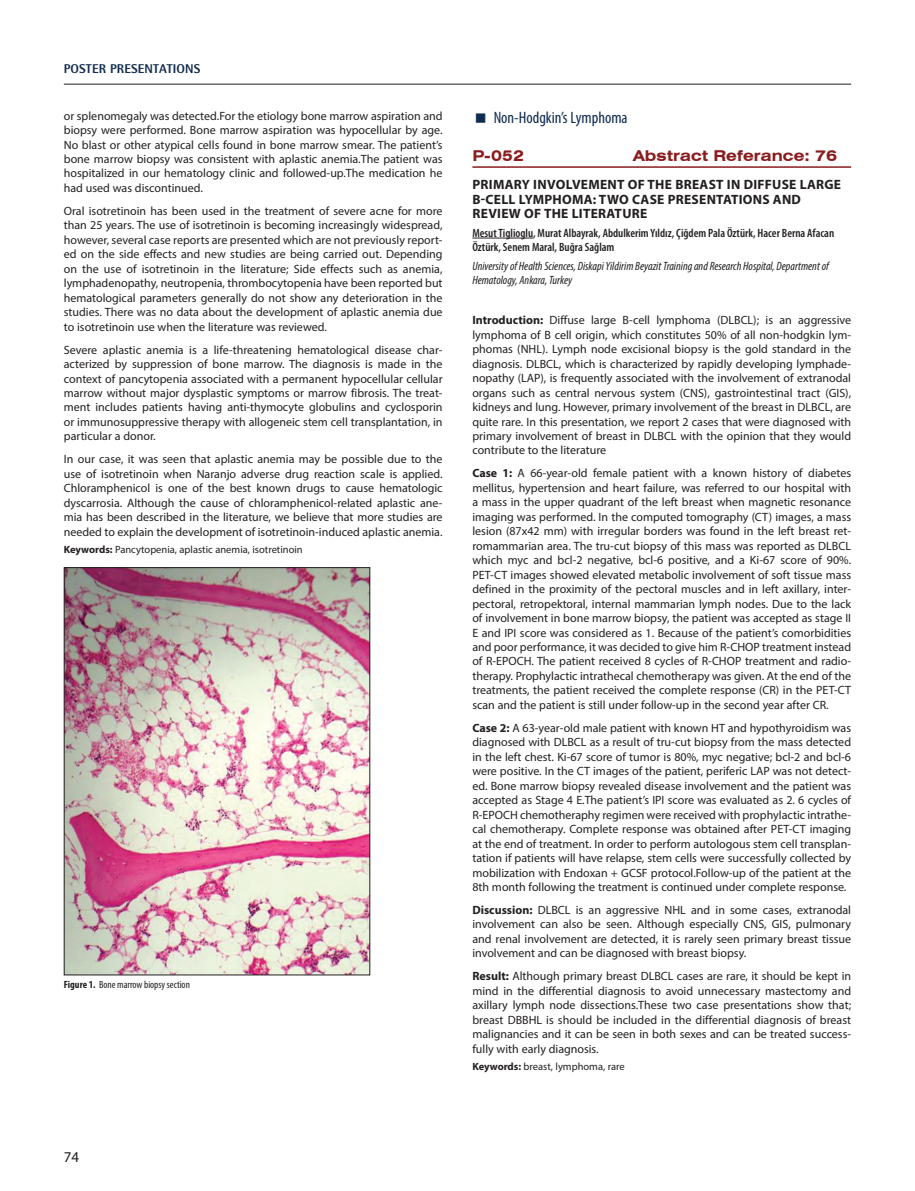
<style>
.page{position:relative;width:915px;height:1191px;background:#fff}
.page>*{position:absolute;margin:0;border:0;box-sizing:border-box;transform-origin:0 0}
.t1{font:condensed 16.5px "Myriad Pro";color:#112c50}
._00_kodlar{font:700 expanded 15px "Swiss 721 BT";color:#8a1c1e}
.t2{font:15px "Myriad Pro";color:#231f20}
._01_baslik{font:700 13.5px/14.4px "Myriad Pro";letter-spacing:.02em;color:#231f20}
.t3{font:800 12.75px "Rotis Semi Sans Std";letter-spacing:.01em;color:#112c50}
._04_METIN{font:12px/14.4px "Myriad Pro";color:#231f20;text-align:justify}
._04_Metin_normal{font:12px/14.4px "Myriad Pro";color:#231f20;text-align:justify}
._03_KURUM{font:italic condensed 12px/14.4px "Myriad Pro";color:#231f20}
._02_yazar{font:600 condensed 12px/14.4px "Myriad Pro";color:#231f20}
.Key{font:10.5px "Myriad Pro";color:#231f20}
.Sekil_alt{font:condensed 10.5px "Myriad Pro";color:#231f20}
.s1{font-weight:700}
</style>
<div class="page">
<hr style="left:64px;top:84px;width:786px;height:1px;background:#231f20">
<img style="left:66px;top:569px;width:302px;height:404px">
<div style="left:64px;top:567px;width:306px;height:408px;border:1px solid #231f20"></div>
<hr style="left:472px;top:166px;width:378px;height:2px;background:#8a1c1e">
<hr style="left:472px;top:238px;width:61px;height:1px;background:#231f20">
<p class="t3" style="left:64px;top:60px;width:138px">POSTER PRESENTATIONS</p>
<p class="_04_Metin_normal" style="left:64px;top:108px;width:380px">or splenomegaly was detected.For the etiology bone marrow aspiration and biopsy were performed. Bone marrow aspiration was hypocellular by age.<br>No blast or other atypical cells found in bone marrow smear. The patient’s bone marrow biopsy was consistent with aplastic anemia.The patient was hospitalized in our hematology clinic and followed-up.The medication he had used was discontinued.</p>
<p class="_04_Metin_normal" style="left:64px;top:203px;width:380px">Oral isotretinoin has been used in the treatment of severe acne for more than 25 years. The use of isotretinoin is becoming increasingly widespread, however, several case reports are presented which are not previously report&shy;ed on the side effects and new studies are being carried out. Depending on the use of isotretinoin in the literature; Side effects such as anemia, lymphadenopathy, neutropenia, thrombocytopenia have been reported but hematological parameters generally do not show any deterioration in the studies. There was no data about the development of aplastic anemia due to isotretinoin use when the literature was reviewed.</p>
<p class="_04_Metin_normal" style="left:64px;top:342px;width:380px">Severe aplastic anemia is a life-threatening hematological disease char&shy;acterized by suppression of bone marrow. The diagnosis is made in the context of pancytopenia associated with a permanent hypocellular cellular marrow without major dysplastic symptoms or marrow fibrosis. The treat&shy;ment includes patients having anti-thymocyte globulins and cyclosporin or immunosuppressive therapy with allogeneic stem cell transplantation, in particular a donor.</p>
<p class="_04_Metin_normal" style="left:64px;top:452px;width:380px">In our case, it was seen that aplastic anemia may be possible due to the use of isotretinoin when Naranjo adverse drug reaction scale is applied.<br>Chloramphenicol is one of the best known drugs to cause hematologic dyscarrosia. Although the cause of chloramphenicol-related aplastic ane&shy;mia has been described in the literature, we believe that more studies are needed to explain the development of isotretinoin-induced aplastic anemia.</p>
<p class="Key" style="left:64px;top:542px;width:240px"><span class="s1">Keywords:</span> Pancytopenia, aplastic anemia, isotretinoin</p>
<p class="Sekil_alt" style="left:64px;top:978px;width:127px"><span class="s1">Figure 1.</span> Bone marrow biopsy section</p>
<p class="t1" style="left:493px;top:107px;width:135px">Non-Hodgkin’s Lymphoma</p>
<p class="_00_kodlar" style="left:472px;top:146px;width:53px">P-052</p>
<p class="_00_kodlar" style="left:632px;top:146px;width:205px">Abstract Referance: 76</p>
<p class="_01_baslik" style="left:472px;top:177px;width:370px">PRIMARY INVOLVEMENT OF THE BREAST IN DIFFUSE LARGE<br>B-CELL LYMPHOMA: TWO CASE PRESENTATIONS AND<br>REVIEW OF THE LITERATURE</p>
<p class="_02_yazar" style="left:472px;top:226px;width:363px">Mesut Tiglioglu, Murat Albayrak, Abdulkerim Yıldız, Çiğdem Pala Öztürk, Hacer Berna Afacan<br>Öztürk, Senem Maral, Buğra Sağlam</p>
<p class="_03_KURUM" style="left:472px;top:258px;width:358px">University of Health Sciences, Diskapi Yildirim Beyazit Training and Research Hospital, Department of<br>Hematology, Ankara, Turkey</p>
<p class="_04_METIN" style="left:472px;top:313px;width:380px"><span class="s1">Introduction:</span> Diffuse large B-cell lymphoma (DLBCL); is an aggressive lymphoma of B cell origin, which constitutes 50% of all non-hodgkin lym&shy;phomas (NHL). Lymph node excisional biopsy is the gold standard in the diagnosis. DLBCL, which is characterized by rapidly developing lymphade&shy;nopathy (LAP), is frequently associated with the involvement of extranodal organs such as central nervous system (CNS), gastrointestinal tract (GIS), kidneys and lung. However, primary involvement of the breast in DLBCL, are quite rare. In this presentation, we report 2 cases that were diagnosed with primary involvement of breast in DLBCL with the opinion that they would contribute to the literature</p>
<p class="_04_METIN" style="left:472px;top:466px;width:380px"><span class="s1">Case 1:</span> A 66-year-old female patient with a known history of diabetes mellitus, hypertension and heart failure, was referred to our hospital with a mass in the upper quadrant of the left breast when magnetic resonance imaging was performed. In the computed tomography (CT) images, a mass lesion (87x42 mm) with irregular borders was found in the left breast ret&shy;romammarian area. The tru-cut biopsy of this mass was reported as DLBCL which myc and bcl-2 negative, bcl-6 positive, and a Ki-67 score of 90%.<br>PET-CT images showed elevated metabolic involvement of soft tissue mass defined in the proximity of the pectoral muscles and in left axillary, inter&shy;pectoral, retropektoral, internal mammarian lymph nodes. Due to the lack of involvement in bone marrow biopsy, the patient was accepted as stage II E and IPI score was considered as 1. Because of the patient’s comorbidities and poor performance, it was decided to give him R-CHOP treatment instead of R-EPOCH. The patient received 8 cycles of R-CHOP treatment and radio&shy;therapy. Prophylactic intrathecal chemotherapy was given. At the end of the treatments, the patient received the complete response (CR) in the PET-CT scan and the patient is still under follow-up in the second year after CR.</p>
<p class="_04_METIN" style="left:472px;top:720px;width:380px"><span class="s1">Case 2:</span> A 63-year-old male patient with known HT and hypothyroidism was diagnosed with DLBCL as a result of tru-cut biopsy from the mass detected in the left chest. Ki-67 score of tumor is 80%, myc negative; bcl-2 and bcl-6 were positive. In the CT images of the patient, periferic LAP was not detect&shy;ed. Bone marrow biopsy revealed disease involvement and the patient was accepted as Stage 4 E.The patient’s IPI score was evaluated as 2. 6 cycles of R-EPOCH chemotheraphy regimen were received with prophylactic intrathe&shy;cal chemotherapy. Complete response was obtained after PET-CT imaging at the end of treatment. In order to perform autologous stem cell transplan&shy;tation if patients will have relapse, stem cells were successfully collected by mobilization with Endoxan + GCSF protocol.Follow-up of the patient at the 8th month following the treatment is continued under complete response.</p>
<p class="_04_METIN" style="left:472px;top:902px;width:380px"><span class="s1">Discussion:</span> DLBCL is an aggressive NHL and in some cases, extranodal involvement can also be seen. Although especially CNS, GIS, pulmonary and renal involvement are detected, it is rarely seen primary breast tissue involvement and can be diagnosed with breast biopsy.</p>
<p class="_04_METIN" style="left:472px;top:969px;width:380px"><span class="s1">Result:</span> Although primary breast DLBCL cases are rare, it should be kept in mind in the differential diagnosis to avoid unnecessary mastectomy and axillary lymph node dissections.These two case presentations show that; breast DBBHL is should be included in the differential diagnosis of breast malignancies and it can be seen in both sexes and can be treated success&shy;fully with early diagnosis.</p>
<p class="Key" style="left:472px;top:1059px;width:154px"><span class="s1">Keywords:</span> breast, lymphoma, rare</p>
<p class="t2" style="left:64px;top:1147px;width:17px">74</p>
</div>
